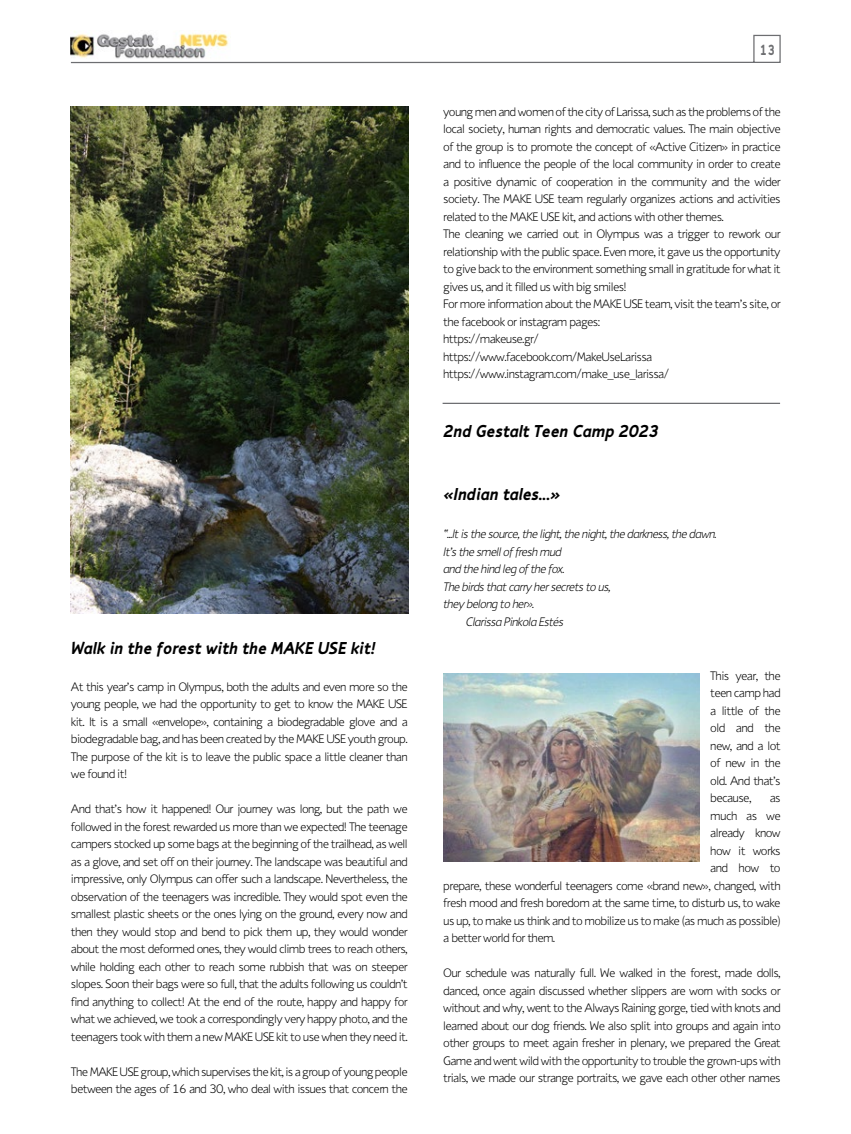
<style>
.page{position:relative;width:851px;height:1134px;background:#fff}
.page>*{position:absolute;margin:0;border:0;box-sizing:border-box;transform-origin:0 0}
.t1{font:italic 700 17.5px "PF Textbook";letter-spacing:-.02em;color:#000}
.t2{font:700 15px "PF Textbook";color:#6d6e71;scale:.8 1}
.t3{font:300 12.5px/17.5px "PF Textbook";letter-spacing:-.05em;color:#000;text-align:justify}
.t4{font:italic 300 12.5px "PF Textbook";letter-spacing:-.05em;color:#000}
</style>
<div class="page">
<svg style="left:70px;top:34px;width:711px;height:30px"></svg>
<img style="left:70px;top:30px;width:160px;height:30px">
<img style="left:70px;top:106px;width:338px;height:507px">
<img style="left:443px;top:673px;width:256px;height:188px">
<hr style="left:442px;top:403px;width:338px;height:1px;background:#6d6e71">
<h1 class="t1" style="left:71px;top:638px;width:306px">Walk in the forest with the MAKE USE kit!</h1>
<p class="t3" style="left:71px;top:678px;width:338px">At this year’s camp in Olympus, both the adults and even more so the young people, we had the opportunity to get to know the MAKE USE kit. It is a small «envelope», containing a biodegradable glove and a biodegradable bag, and has been created by the MAKE USE youth group.<br>The purpose of the kit is to leave the public space a little cleaner than we found it!</p>
<p class="t3" style="left:71px;top:800px;width:338px">And that’s how it happened! Our journey was long, but the path we followed in the forest rewarded us more than we expected! The teenage campers stocked up some bags at the beginning of the trailhead, as well as a glove, and set off on their journey. The landscape was beautiful and impressive, only Olympus can offer such a landscape. Nevertheless, the observation of the teenagers was incredible. They would spot even the smallest plastic sheets or the ones lying on the ground, every now and then they would stop and bend to pick them up, they would wonder about the most deformed ones, they would climb trees to reach others, while holding each other to reach some rubbish that was on steeper slopes. Soon their bags were so full, that the adults following us couldn’t find anything to collect! At the end of the route, happy and happy for what we achieved, we took a correspondingly very happy photo, and the teenagers took with them a new MAKE USE kit to use when they need it.</p>
<p class="t3" style="left:71px;top:1063px;width:338px">The MAKE USE group, which supervises the kit, is a group of young people between the ages of 16 and 30, who deal with issues that concern the</p>
<p class="t2" style="left:759px;top:41px;width:21px">13</p>
<p class="t3" style="left:443px;top:103px;width:339px;text-align:left">young men and women of the city of Larissa, such as the problems of the local society, human rights and democratic values. The main objective of the group is to promote the concept of «Active Citizen» in practice and to influence the people of the local community in order to create a positive dynamic of cooperation in the community and the wider society. The MAKE USE team regularly organizes actions and activities related to the MAKE USE kit, and actions with other themes.<br>The cleaning we carried out in Olympus was a trigger to rework our relationship with the public space. Even more, it gave us the opportunity to give back to the environment something small in gratitude for what it gives us, and it filled us with big smiles!<br>For more information about the MAKE USE team, visit the team’s site, or the facebook or instagram pages:<br>https://makeuse.gr/<br>https://www.facebook.com/MakeUseLarissa https://www.instagram.com/make_use_larissa/</p>
<h1 class="t1" style="left:443px;top:421px;width:217px">2nd Gestalt Teen Camp 2023</h1>
<h1 class="t1" style="left:443px;top:484px;width:118px">«Indian tales...»</h1>
<p class="t4" style="left:443px;top:527px;width:275px">“...It is the source, the light, the night, the darkness, the dawn.</p>
<p class="t4" style="left:443px;top:544px;width:120px">It’s the smell of fresh mud</p>
<p class="t4" style="left:443px;top:562px;width:123px">and the hind leg of the fox.</p>
<p class="t4" style="left:443px;top:579px;width:169px">The birds that carry her secrets to us,</p>
<p class="t4" style="left:443px;top:597px;width:93px">they belong to her».</p>
<p class="t4" style="left:466px;top:614px;width:99px">Clarissa Pinkola Estés</p>
<p class="t3" style="left:710px;top:667px;width:72px">This year, the teen camp had a little of the old and the new, and a lot of new in the old. And that’s because,</p>
<p class="t3" style="left:769px;top:789px;width:12px">as</p>
<p class="t3" style="left:710px;top:807px;width:72px">much as we</p>
<p class="t3" style="left:710px;top:824px;width:72px">already know</p>
<p class="t3" style="left:710px;top:842px;width:72px">how it works</p>
<p class="t3" style="left:710px;top:859px;width:72px">and how to</p>
<p class="t3" style="left:443px;top:877px;width:339px">prepare, these wonderful teenagers come «brand new», changed, with</p>
<p class="t3" style="left:443px;top:894px;width:339px">fresh mood and fresh boredom at the same time, to disturb us, to wake</p>
<p class="t3" style="left:443px;top:912px;width:339px">us up, to make us think and to mobilize us to make (as much as possible)</p>
<p class="t3" style="left:443px;top:929px;width:114px">a better world for them.</p>
<p class="t3" style="left:443px;top:964px;width:339px">Our schedule was naturally full. We walked in the forest, made dolls, danced, once again discussed whether slippers are worn with socks or without and why, went to the Always Raining gorge, tied with knots and learned about our dog friends. We also split into groups and again into other groups to meet again fresher in plenary, we prepared the Great Game and went wild with the opportunity to trouble the grown-ups with trials, we made our strange portraits, we gave each other other names</p>
</div>
